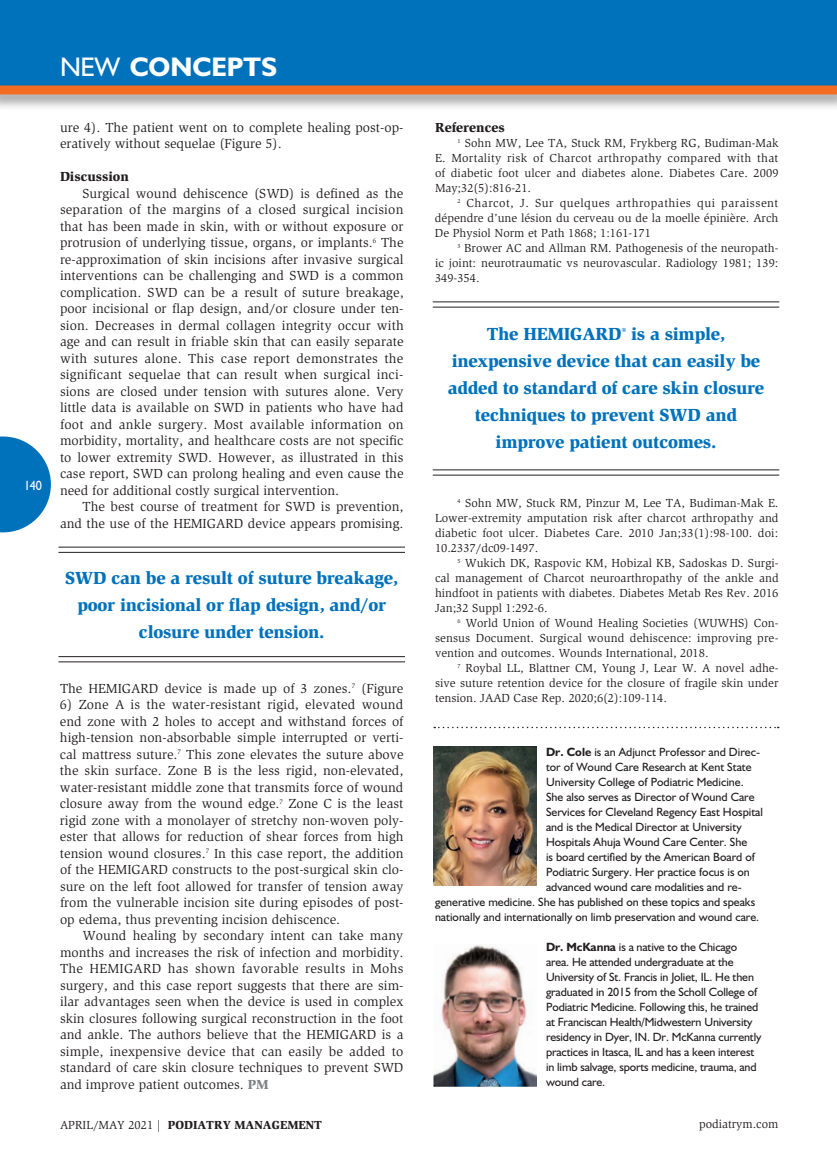
<style>
.page{position:relative;width:837px;height:1161px;background:#fff}
.page>*{position:absolute;margin:0;border:0;box-sizing:border-box;transform-origin:0 0}
.t1{font:700 27px "Humanist 521 BT";color:#fff}
._2011-Callout{font:900 18px/27px "Slimbach";letter-spacing:-.015em;color:#0072bc;text-align:center}
._2011-Global_Text{font:13.5px/16.5px "Slimbach";color:#231f20;text-align:justify}
._2011-Subhead1{font:900 13.5px "Slimbach";color:#231f20}
.t2{font:13.5px "Humanist 521 BT";color:#fff;scale:.9 1}
._2011-Global_Text-2{font:12px/15px "Slimbach";color:#231f20;text-align:justify}
._2011-Auth_Bio{font:12px/15px "Humanist 521 BT";color:#231f20}
.t3{font:900 12px "Slimbach";color:#231f20}
.s1{font-weight:400}
.s2{font-weight:900;color:#808285}
.s3{font-weight:700}
</style>
<div class="page">
<svg style="left:0;top:436px;width:51px;height:96px"></svg>
<div style="left:0;top:0;width:837px;height:88px;background:#0072bc"></div>
<div style="left:0;top:82px;width:837px;height:29px;background:#231f20;opacity:.5"></div>
<div style="left:0;top:86px;width:837px;height:8px;background:#f36c21"></div>
<svg style="left:434px;top:727px;width:345px;height:1px"></svg>
<img style="left:434px;top:746px;width:103px;height:140px">
<img style="left:434px;top:945px;width:103px;height:142px">
<hr style="left:58px;top:547px;width:347px;height:1px;background:#231f20">
<hr style="left:58px;top:552px;width:347px;height:1px;background:#231f20">
<hr style="left:58px;top:656px;width:347px;height:1px;background:#231f20">
<hr style="left:58px;top:662px;width:347px;height:1px;background:#231f20">
<hr style="left:433px;top:302px;width:346px;height:1px;background:#231f20">
<hr style="left:433px;top:307px;width:346px;height:1px;background:#231f20">
<hr style="left:433px;top:470px;width:346px;height:1px;background:#231f20">
<hr style="left:433px;top:475px;width:346px;height:1px;background:#231f20">
<p class="t2" style="left:24px;top:477px;width:21px">140</p>
<p class="t1" style="left:60px;top:50px;width:219px"><span class="s1">NEW</span> CONCEPTS</p>
<p class="_2011-Global_Text" style="left:60px;top:119px;width:345px">ure 4). The patient went on to complete healing post-op&shy;eratively without sequelae (Figure 5).</p>
<p class="_2011-Subhead1" style="left:60px;top:168px;width:70px">Discussion</p>
<p class="_2011-Global_Text" style="left:60px;top:185px;width:345px;text-indent:23px">Surgical wound dehiscence (SWD) is defined as the separation of the margins of a closed surgical incision that has been made in skin, with or without exposure or protrusion of underlying tissue, organs, or implants.<sup>6</sup> The re-approximation of skin incisions after invasive surgical interventions can be challenging and SWD is a common complication. SWD can be a result of suture breakage, poor incisional or flap design, and/or closure under ten&shy;sion. Decreases in dermal collagen integrity occur with age and can result in friable skin that can easily separate with sutures alone. This case report demonstrates the significant sequelae that can result when surgical inci&shy;sions are closed under tension with sutures alone. Very little data is available on SWD in patients who have had foot and ankle surgery. Most available information on morbidity, mortality, and healthcare costs are not specific to lower extremity SWD. However, as illustrated in this case report, SWD can prolong healing and even cause the need for additional costly surgical intervention.</p>
<p class="_2011-Global_Text" style="left:60px;top:498px;width:345px;text-align:right">The best course of treatment for SWD is prevention, and the use of the HEMIGARD device appears promising.</p>
<p class="_2011-Callout" style="left:65px;top:564px;width:335px">SWD can be a result of suture breakage, poor incisional or flap design, and/or closure under tension.</p>
<p class="_2011-Global_Text" style="left:60px;top:680px;width:345px">The HEMIGARD device is made up of 3 zones.<sup>7</sup> (Figure</p>
<p class="_2011-Global_Text" style="left:60px;top:696px;width:345px">6) Zone A is the water-resistant rigid, elevated wound end zone with 2 holes to accept and withstand forces of high-tension non-absorbable simple interrupted or verti&shy;cal mattress suture.<sup>7</sup> This zone elevates the suture above the skin surface. Zone B is the less rigid, non-elevated, water-resistant middle zone that transmits force of wound closure away from the wound edge.<sup>7</sup> Zone C is the least rigid zone with a monolayer of stretchy non-woven poly&shy;ester that allows for reduction of shear forces from high tension wound closures.<sup>7</sup> In this case report, the addition of the HEMIGARD constructs to the post-surgical skin clo&shy;sure on the left foot allowed for transfer of tension away from the vulnerable incision site during episodes of post&shy;op edema, thus preventing incision dehiscence.</p>
<p class="_2011-Global_Text" style="left:60px;top:927px;width:345px;text-indent:23px">Wound healing by secondary intent can take many months and increases the risk of infection and morbidity.<br>The HEMIGARD has shown favorable results in Mohs surgery, and this case report suggests that there are sim&shy;ilar advantages seen when the device is used in complex skin closures following surgical reconstruction in the foot and ankle. The authors believe that the HEMIGARD is a simple, inexpensive device that can easily be added to standard of care skin closure techniques to prevent SWD and improve patient outcomes. <span class="s2">PM</span></p>
<p class="_2011-Subhead1" style="left:435px;top:119px;width:71px">References</p>
<p class="_2011-Global_Text-2" style="left:435px;top:136px;width:345px;text-indent:22px"><sup>1</sup> Sohn MW, Lee TA, Stuck RM, Frykberg RG, Budiman-Mak E. Mortality risk of Charcot arthropathy compared with that of diabetic foot ulcer and diabetes alone. Diabetes Care. 2009<br>May;32(5):816-21.</p>
<p class="_2011-Global_Text-2" style="left:435px;top:196px;width:345px;text-indent:23px"><sup>2</sup> Charcot, J. Sur quelques arthropathies qui paraissent dépendre d’une lésion du cerveau ou de la moelle épinière. Arch De Physiol Norm et Path 1868; 1:161-171</p>
<p class="_2011-Global_Text-2" style="left:435px;top:241px;width:345px;text-indent:22px"><sup>3</sup> Brower AC and Allman RM. Pathogenesis of the neuropath&shy;ic joint: neurotraumatic vs neurovascular. Radiology 1981; 139:<br>349-354.</p>
<p class="_2011-Callout" style="left:487px;top:320px;width:240px">The HEMIGARD<sup>®</sup> is a simple,</p>
<p class="_2011-Callout" style="left:448px;top:347px;width:318px">inexpensive device that can easily be added to standard of care skin closure techniques to prevent SWD and</p>
<p class="_2011-Callout" style="left:496px;top:428px;width:222px">improve patient outcomes.</p>
<p class="_2011-Global_Text-2" style="left:435px;top:496px;width:345px;text-indent:22px"><sup>4</sup> Sohn MW, Stuck RM, Pinzur M, Lee TA, Budiman-Mak E.<br>Lower-extremity amputation risk after charcot arthropathy and diabetic foot ulcer. Diabetes Care. 2010 Jan;33(1):98-100. doi:<br>10.2337/dc09-1497.</p>
<p class="_2011-Global_Text-2" style="left:435px;top:556px;width:345px;text-indent:22px"><sup>5</sup> Wukich DK, Raspovic KM, Hobizal KB, Sadoskas D. Surgi&shy;cal management of Charcot neuroarthropathy of the ankle and hindfoot in patients with diabetes. Diabetes Metab Res Rev. 2016<br>Jan;32 Suppl 1:292-6.</p>
<p class="_2011-Global_Text-2" style="left:435px;top:616px;width:345px;text-indent:22px"><sup>6</sup> World Union of Wound Healing Societies (WUWHS) Con&shy;sensus Document. Surgical wound dehiscence: improving pre&shy;vention and outcomes. Wounds International, 2018.</p>
<p class="_2011-Global_Text-2" style="left:435px;top:661px;width:345px;text-indent:22px"><sup>7</sup> Roybal LL, Blattner CM, Young J, Lear W. A novel adhe&shy;sive suture retention device for the closure of fragile skin under tension. JAAD Case Rep. 2020;6(2):109-114.</p>
<p class="_2011-Auth_Bio" style="left:546px;top:744px;width:216px"><span class="s3">Dr. Cole</span> is an Adjunct Professor and Direc-</p>
<p class="_2011-Auth_Bio" style="left:546px;top:759px;width:207px">tor of Wound Care Research at Kent State</p>
<p class="_2011-Auth_Bio" style="left:546px;top:774px;width:199px">University College of Podiatric Medicine.</p>
<p class="_2011-Auth_Bio" style="left:546px;top:789px;width:210px">She also serves as Director of Wound Care</p>
<p class="_2011-Auth_Bio" style="left:546px;top:804px;width:219px">Services for Cleveland Regency East Hospital</p>
<p class="_2011-Auth_Bio" style="left:546px;top:819px;width:197px">and is the Medical Director at University</p>
<p class="_2011-Auth_Bio" style="left:546px;top:834px;width:203px">Hospitals Ahuja Wound Care Center. She</p>
<p class="_2011-Auth_Bio" style="left:546px;top:849px;width:211px">is board certified by the American Board of</p>
<p class="_2011-Auth_Bio" style="left:546px;top:864px;width:205px">Podiatric Surgery. Her practice focus is on</p>
<p class="_2011-Auth_Bio" style="left:546px;top:879px;width:197px">advanced wound care modalities and re-</p>
<p class="_2011-Auth_Bio" style="left:435px;top:894px;width:322px">generative medicine. She has published on these topics and speaks</p>
<p class="_2011-Auth_Bio" style="left:435px;top:909px;width:326px">nationally and internationally on limb preservation and wound care.</p>
<p class="_2011-Auth_Bio" style="left:546px;top:939px;width:217px"><span class="s3">Dr. McKanna</span> is a native to the Chicago area. He attended undergraduate at the University of St. Francis in Joliet, IL. He then graduated in 2015 from the Scholl College of Podiatric Medicine. Following this, he trained at Franciscan Health/Midwestern University residency in Dyer, IN. Dr. McKanna currently practices in Itasca, IL and has a keen interest in limb salvage, sports medicine, trauma, and wound care.</p>
<p class="t3" style="left:60px;top:1117px;width:264px"><span class="s1">APRIL/MAY 2021 |</span> PODIATRY MANAGEMENT</p>
<p class="_2011-Global_Text-2" style="left:699px;top:1117px;width:81px">podiatrym.com</p>
</div>
